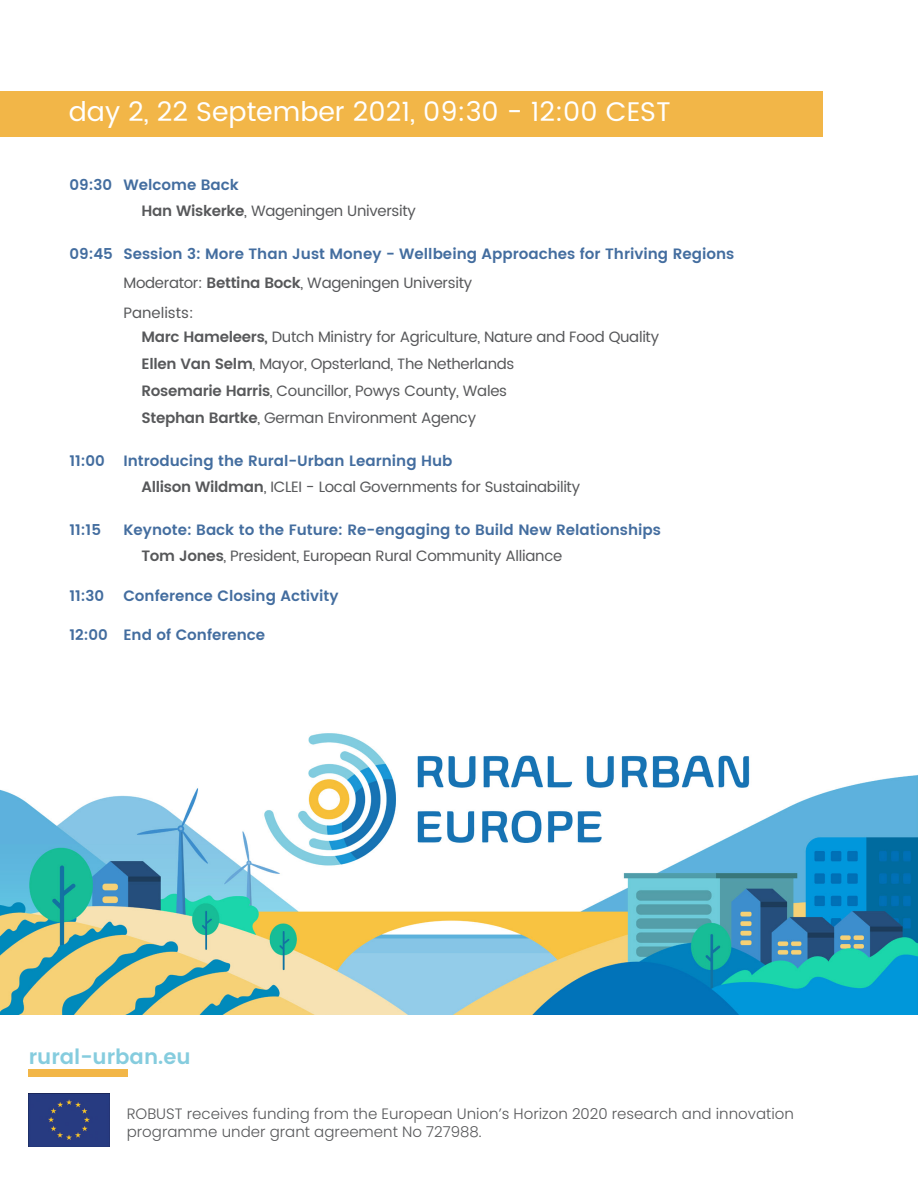
<style>
.page{position:relative;width:918px;height:1188px;background:#fff}
.page>*{position:absolute;margin:0;border:0;box-sizing:border-box;transform-origin:0 0}
.Title_text{font:27px "Poppins";color:#fff}
.Title_text-2{font:600 21px "Poppins";color:#85ccde}
.Indent_2{font:15px "Poppins";letter-spacing:-.02em;color:#57585a}
.Heading_1_blue{font:600 15px "Poppins";color:#436d9f}
.t1{font:300 15px/18px "Poppins";color:#57585a}
.Heading_1_blue-2{font:15px "Poppins";letter-spacing:-.02em;color:#57585a}
.Indent{font:15px "Poppins";letter-spacing:-.02em;color:#57585a}
.Introduction_text{font:600 15px "Poppins";color:#436d9f}
.Introduction_text-2{font:15px "Poppins";color:#57585a}
.s1{font-weight:600}
</style>
<div class="page">
<div style="left:0;top:91px;width:823px;height:45px;background:#f2b648"></div>
<img style="left:0;top:733px;width:918px;height:282px">
<img style="left:29px;top:1094px;width:81px;height:52px">
<div style="left:29px;top:1070px;width:99px;height:7px;background:#f2b648"></div>
<p class="Title_text" style="left:69px;top:92px;width:604px">day 2, 22 September 2021, 09:30 - 12:00 CEST</p>
<p class="Heading_1_blue" style="left:69px;top:174px;width:171px">09:30 Welcome Back</p>
<p class="Indent" style="left:141px;top:199px;width:276px"><span class="s1">Han Wiskerke</span>, Wageningen University</p>
<p class="Heading_1_blue" style="left:69px;top:243px;width:666px">09:45 Session 3: More Than Just Money - Wellbeing Approaches for Thriving Regions</p>
<p class="Heading_1_blue-2" style="left:123px;top:271px;width:350px">Moderator: <span class="s1">Bettina Bock</span>, Wageningen University</p>
<p class="Introduction_text-2" style="left:123px;top:301px;width:72px">Panelists:</p>
<p class="Indent_2" style="left:141px;top:325px;width:519px"><span class="s1">Marc Hameleers,</span> Dutch Ministry for Agriculture, Nature and Food Quality</p>
<p class="Indent_2" style="left:141px;top:352px;width:375px"><span class="s1">Ellen Van Selm</span>, Mayor, Opsterland, The Netherlands</p>
<p class="Indent_2" style="left:141px;top:379px;width:367px"><span class="s1">Rosemarie Harris</span>, Councillor, Powys County, Wales</p>
<p class="Indent_2" style="left:141px;top:406px;width:336px"><span class="s1">Stephan Bartke</span>, German Environment Agency</p>
<p class="Heading_1_blue" style="left:69px;top:450px;width:385px">11:00 Introducing the Rural-Urban Learning Hub</p>
<p class="Indent_2" style="left:141px;top:475px;width:440px"><span class="s1">Allison Wildman</span>, ICLEI - Local Governments for Sustainability</p>
<p class="Heading_1_blue" style="left:69px;top:519px;width:33px">11:15</p>
<p class="Heading_1_blue" style="left:123px;top:519px;width:539px">Keynote: Back to the Future: Re-engaging to Build New Relationships</p>
<p class="Indent_2" style="left:141px;top:544px;width:422px"><span class="s1">Tom Jones</span>, President, European Rural Community Alliance</p>
<p class="Introduction_text" style="left:69px;top:585px;width:36px">11:30</p>
<p class="Introduction_text" style="left:123px;top:585px;width:217px">Conference Closing Activity</p>
<p class="Heading_1_blue" style="left:69px;top:624px;width:197px">12:00 End of Conference</p>
<p class="Title_text-2" style="left:29px;top:1041px;width:163px">rural-urban.eu</p>
<p class="t1" style="left:127px;top:1105px;width:669px">ROBUST receives funding from the European Union’s Horizon 2020 research and innovation programme under grant agreement No 727988.</p>
</div>
